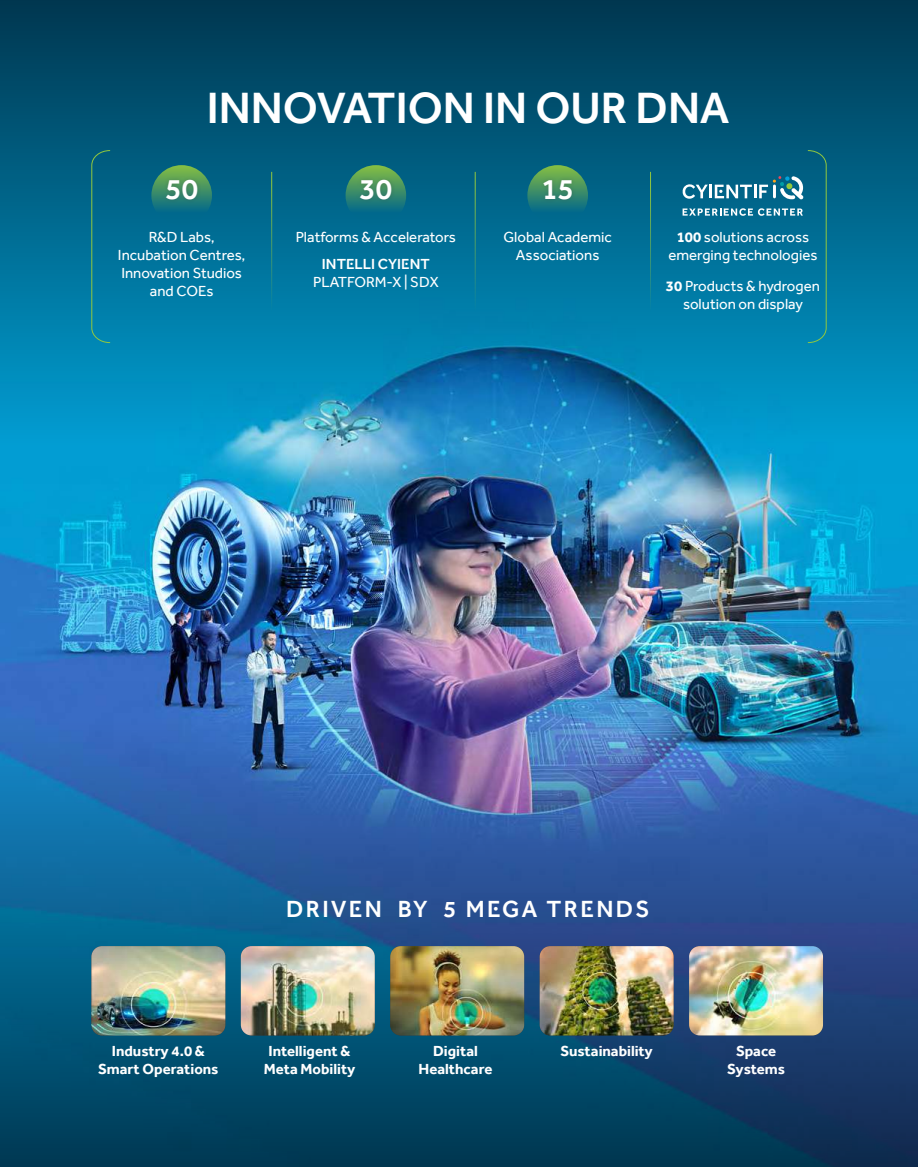
<style>
.page{position:relative;width:918px;height:1167px;background:#fff}
.page>*{position:absolute;margin:0;border:0;box-sizing:border-box;transform-origin:0 0}
.t1{font:500 45px "Cyient";color:#fff}
.t2{font:500 30px "Cyient";color:#fff}
.t3{font:500 24px "Cyient";letter-spacing:.1em;color:#fff}
.t4{font:15px/18px "Effra";color:#fff;text-align:center}
.t5{font:700 15px/18px "Effra";color:#fff;text-align:center}
.t6{font:500 15px "Cyient";color:#fff}
.s1{font-weight:700}
</style>
<div class="page">
<img style="left:0;top:484px;width:918px;height:197px">
<svg style="left:0;top:0;width:918px;height:484px;background:#056c94"></svg>
<img style="left:0;top:681px;width:918px;height:485px">
<div style="left:151px;top:165px;width:61px;height:61px;background:linear-gradient(to bottom,#7db744,#005a9a);border-radius:50%"></div>
<svg style="left:346px;top:165px;width:60px;height:61px;background:#2a8274"></svg>
<div style="left:527px;top:165px;width:61px;height:61px;background:linear-gradient(to bottom,#7eb744,#005a9a);border-radius:50%"></div>
<div style="left:162px;top:176px;width:39px;height:26px;background:#32363f;opacity:.25"></div>
<div style="left:356px;top:176px;width:39px;height:26px;background:#32363f;opacity:.25"></div>
<div style="left:540px;top:176px;width:36px;height:26px;background:#32363f;opacity:.25"></div>
<hr style="left:271px;top:172px;width:1px;height:147px;background:#92c83e">
<hr style="left:475px;top:172px;width:1px;height:147px;background:#92c83e">
<hr style="left:650px;top:172px;width:1px;height:147px;background:#92c83e">
<img style="left:91px;top:946px;width:134px;height:89px">
<img style="left:390px;top:946px;width:134px;height:89px">
<img style="left:241px;top:946px;width:134px;height:89px">
<img style="left:540px;top:946px;width:134px;height:89px">
<img style="left:689px;top:946px;width:134px;height:89px">
<svg style="left:91px;top:150px;width:20px;height:193px;background:#087492"></svg>
<svg style="left:682px;top:150px;width:145px;height:193px;background:#0b779b"></svg>
<h1 class="t1" style="left:207px;top:81px;width:524px">INNOVATION IN OUR DNA</h1>
<h2 class="t2" style="left:165px;top:171px;width:34px">50</h2>
<h2 class="t2" style="left:360px;top:171px;width:34px">30</h2>
<h2 class="t2" style="left:541px;top:171px;width:34px">15</h2>
<p class="t4" style="left:118px;top:228px;width:129px">R&amp;D Labs,<br>Incubation Centres,<br>Innovation Studios and COEs</p>
<p class="t4" style="left:296px;top:228px;width:162px">Platforms &amp; Accelerators</p>
<p class="t6" style="left:322px;top:255px;width:109px">INTELLI CYIENT</p>
<p class="t4" style="left:313px;top:273px;width:127px">PLATFORM-X | SDX</p>
<p class="t4" style="left:503px;top:228px;width:110px">Global Academic<br>Associations</p>
<p class="t4" style="left:668px;top:228px;width:151px"><span class="s1">100</span> solutions across emerging technologies</p>
<p class="t4" style="left:666px;top:277px;width:156px"><span class="s1">30</span> Products &amp; hydrogen solution on display</p>
<h3 class="t3" style="left:286px;top:894px;width:365px">DRIVEN BY 5 MEGA TRENDS</h3>
<p class="t5" style="left:98px;top:1041px;width:122px">Industry 4.0 &amp;<br>Smart Operations</p>
<p class="t5" style="left:264px;top:1041px;width:93px">Intelligent &amp;<br>Meta Mobility</p>
<p class="t5" style="left:419px;top:1041px;width:75px">Digital<br>Healthcare</p>
<p class="t5" style="left:560px;top:1041px;width:94px">Sustainability</p>
<p class="t5" style="left:727px;top:1041px;width:59px">Space<br>Systems</p>
</div>
